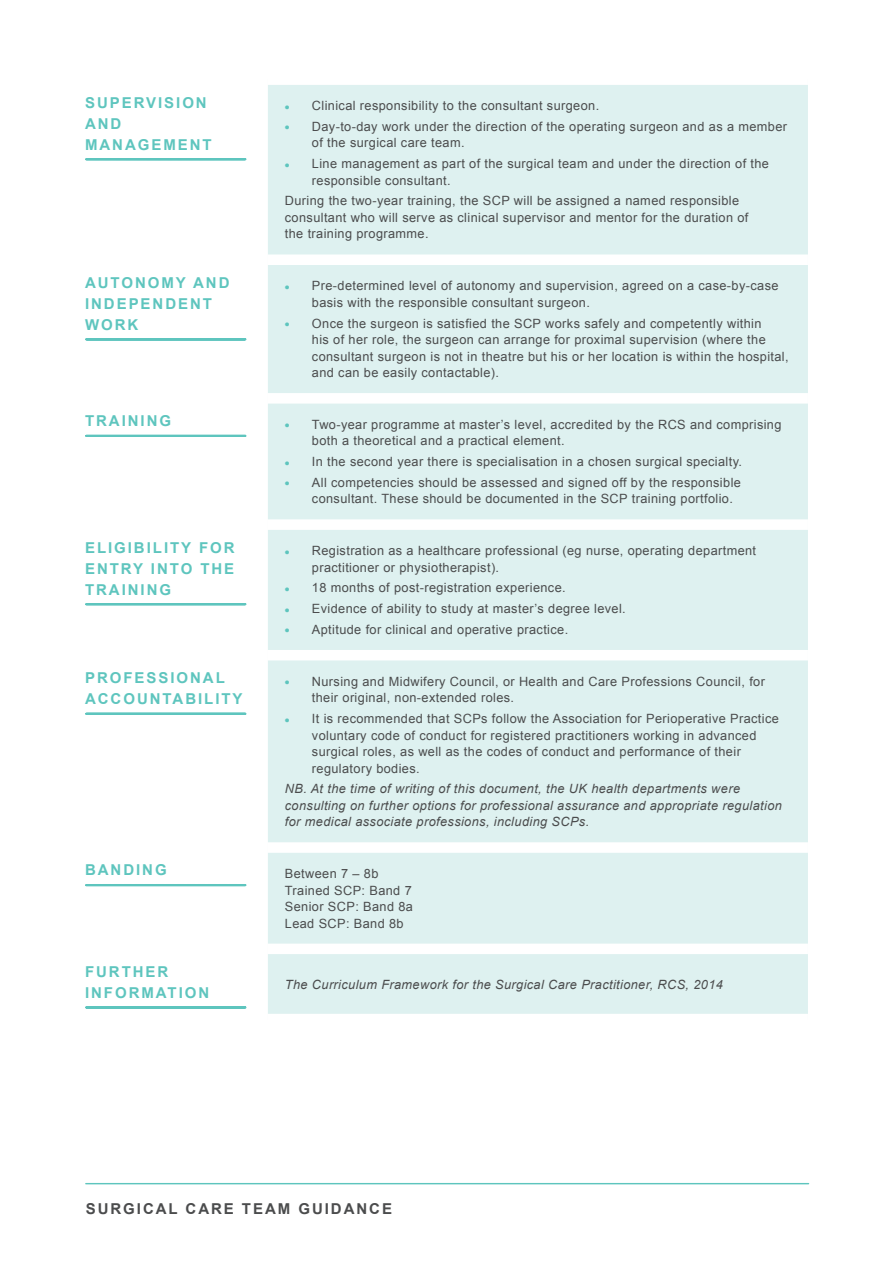
<style>
.page{position:relative;width:893px;height:1263px;background:#fff}
.page>*{position:absolute;margin:0;border:0;box-sizing:border-box;transform-origin:0 0}
.t1{font:700 15px/21px "Arial";letter-spacing:.13em;color:#5ec5be}
.t2{font:700 15px "Arial";letter-spacing:.13em;color:#4b4c4d}
.t3{font:12.75px/16.5px "Arial";letter-spacing:.03em;color:#4b4c4d}
.t4{font:italic 12.75px/16.5px "Arial";letter-spacing:.03em;color:#4b4c4d}
.s1{font-weight:700;font-size:13.5px;color:#5ec5be}
</style>
<div class="page">
<div style="left:268px;top:85px;width:540px;height:929px;background:#def1f0"></div>
<div style="left:268px;top:254px;width:540px;height:11px;background:#fff"></div>
<div style="left:268px;top:393px;width:540px;height:11px;background:#fff"></div>
<div style="left:268px;top:519px;width:540px;height:11px;background:#fff"></div>
<div style="left:268px;top:650px;width:540px;height:10px;background:#fff"></div>
<div style="left:268px;top:842px;width:540px;height:11px;background:#fff"></div>
<div style="left:268px;top:943px;width:540px;height:11px;background:#fff"></div>
<svg style="left:86px;top:158px;width:159px;height:2px"></svg>
<svg style="left:86px;top:338px;width:159px;height:2px"></svg>
<svg style="left:86px;top:435px;width:159px;height:2px"></svg>
<svg style="left:86px;top:603px;width:159px;height:2px"></svg>
<svg style="left:86px;top:713px;width:159px;height:2px"></svg>
<svg style="left:86px;top:884px;width:159px;height:2px"></svg>
<svg style="left:86px;top:1006px;width:159px;height:2px"></svg>
<hr style="left:86px;top:1183px;width:723px;height:1px;background:#5ec5be">
<p class="t1" style="left:85px;top:92px;width:128px">SUPERVISION<br>AND<br>MANAGEMENT</p>
<p class="t3" style="left:285px;top:98px;width:316px"><span class="s1">•</span> Clinical responsibility to the consultant surgeon.</p>
<p class="t3" style="left:312px;top:118px;width:477px;text-indent:-27px"><span class="s1">•</span> Day-to-day work under the direction of the operating surgeon and as a member of the surgical care team.</p>
<p class="t3" style="left:312px;top:156px;width:459px;text-indent:-27px"><span class="s1">•</span> Line management as part of the surgical team and under the direction of the responsible consultant.</p>
<p class="t3" style="left:285px;top:193px;width:465px">During the two-year training, the SCP will be assigned a named responsible consultant who will serve as clinical supervisor and mentor for the duration of the training programme.</p>
<p class="t1" style="left:85px;top:272px;width:146px">AUTONOMY AND<br>INDEPENDENT<br>WORK</p>
<p class="t3" style="left:312px;top:278px;width:468px;text-indent:-27px"><span class="s1">•</span> Pre-determined level of autonomy and supervision, agreed on a case-by-case basis with the responsible consultant surgeon.</p>
<p class="t3" style="left:312px;top:315px;width:478px;text-indent:-27px"><span class="s1">•</span> Once the surgeon is satisfied the SCP works safely and competently within<br>his of her role, the surgeon can arrange for proximal supervision (where the consultant surgeon is not in theatre but his or her location is within the hospital, and can be easily contactable).</p>
<p class="t1" style="left:85px;top:411px;width:88px">TRAINING</p>
<p class="t3" style="left:312px;top:416px;width:471px;text-indent:-27px"><span class="s1">•</span> Two-year programme at master’s level, accredited by the RCS and comprising both a theoretical and a practical element.</p>
<p class="t3" style="left:285px;top:453px;width:459px"><span class="s1">•</span> In the second year there is specialisation in a chosen surgical specialty.</p>
<p class="t3" style="left:312px;top:474px;width:431px;text-indent:-27px"><span class="s1">•</span> All competencies should be assessed and signed off by the responsible consultant. These should be documented in the SCP training portfolio.</p>
<p class="t1" style="left:85px;top:537px;width:151px;text-align:justify">ELIGIBILITY FOR ENTRY INTO THE TRAINING</p>
<p class="t3" style="left:312px;top:543px;width:446px;text-indent:-27px"><span class="s1">•</span> Registration as a healthcare professional (eg nurse, operating department practitioner or physiotherapist).</p>
<p class="t3" style="left:285px;top:580px;width:282px"><span class="s1">•</span> 18 months of post-registration experience.</p>
<p class="t3" style="left:285px;top:601px;width:342px"><span class="s1">•</span> Evidence of ability to study at master’s degree level.</p>
<p class="t3" style="left:285px;top:621px;width:285px"><span class="s1">•</span> Aptitude for clinical and operative practice.</p>
<p class="t1" style="left:85px;top:668px;width:159px">PROFESSIONAL<br>ACCOUNTABILITY</p>
<p class="t3" style="left:312px;top:673px;width:455px;text-indent:-27px"><span class="s1">•</span> Nursing and Midwifery Council, or Health and Care Professions Council, for their original, non-extended roles.</p>
<p class="t3" style="left:312px;top:710px;width:468px;text-indent:-27px"><span class="s1">•</span> It is recommended that SCPs follow the Association for Perioperative Practice voluntary code of conduct for registered practitioners working in advanced surgical roles, as well as the codes of conduct and performance of their regulatory bodies.</p>
<p class="t4" style="left:285px;top:781px;width:498px">NB. At the time of writing of this document, the UK health departments were consulting on further options for professional assurance and appropriate regulation for medical associate professions, including SCPs.</p>
<p class="t1" style="left:85px;top:860px;width:83px">BANDING</p>
<p class="t3" style="left:285px;top:865px;width:130px">Between 7 – 8b<br>Trained SCP: Band 7<br>Senior SCP: Band 8a<br>Lead SCP: Band 8b</p>
<p class="t1" style="left:85px;top:961px;width:126px">FURTHER<br>INFORMATION</p>
<p class="t4" style="left:285px;top:976px;width:440px">The Curriculum Framework for the Surgical Care Practitioner, RCS, 2014</p>
<p class="t2" style="left:86px;top:1199px;width:308px">SURGICAL CARE TEAM GUIDANCE</p>
</div>
